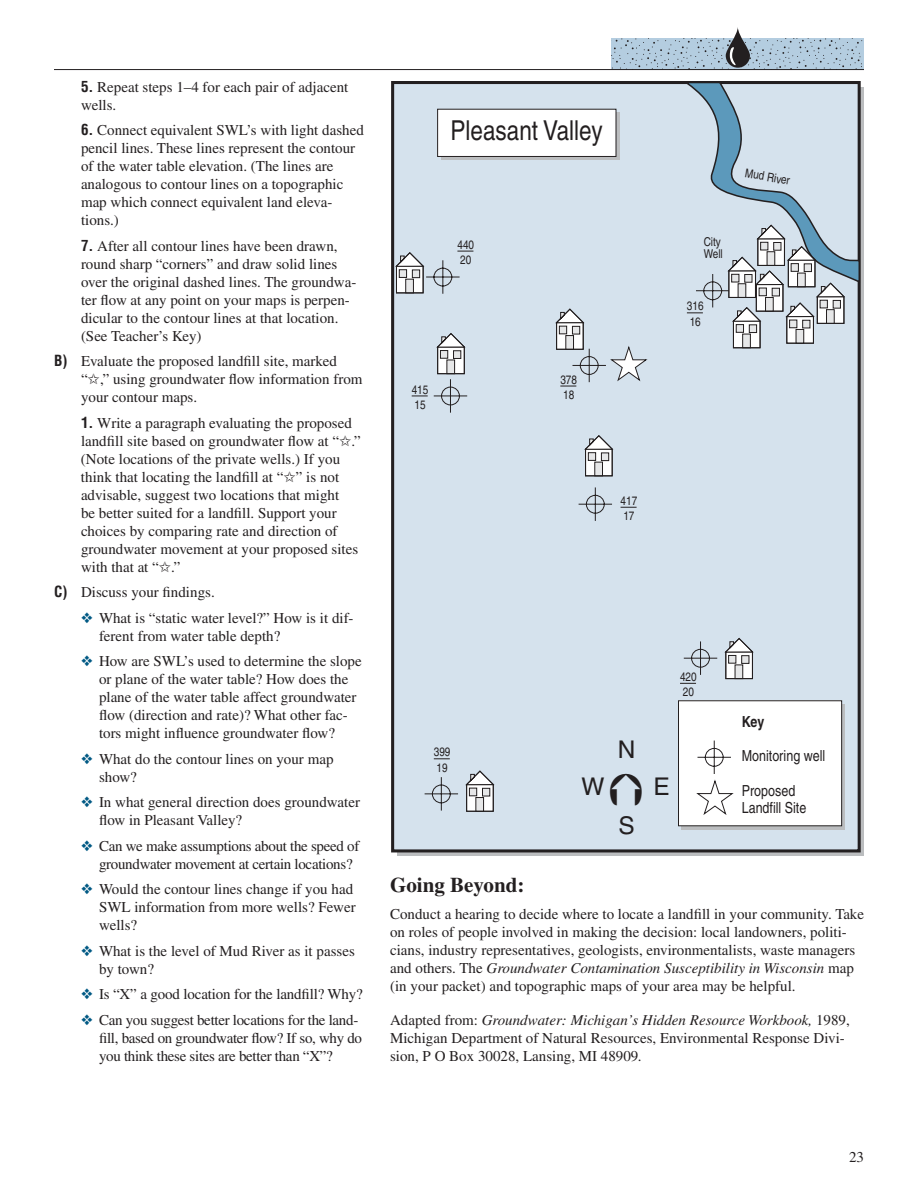
<style>
.page{position:relative;width:918px;height:1188px;background:#fff}
.page>*{position:absolute;margin:0;border:0;box-sizing:border-box;transform-origin:0 0}
.t1{font:condensed 27.45px "Helvetica";color:#231f20}
.t2{font:24.45px "Helvetica";color:#231f20}
.t3{font:700 21px "Times LT Std";color:#231f20}
.t4{font:condensed 15.3px/16.8px "Helvetica";color:#231f20}
.t5{font:700 condensed 15.3px "Helvetica";color:#231f20}
.t6{font:15px/18px "Times LT Std";color:#231f20}
.t7{font:15px/18px "Times LT Std";letter-spacing:-.02em;color:#231f20}
.t8{font:condensed 12.15px/15.3px "Helvetica";color:#231f20}
.s1{font-family:"Helvetica LT Std";font-weight:700;font-stretch:condensed}
.s2{color:#005984}
.s3{font-style:italic}
</style>
<div class="page">
<div style="left:393px;top:83px;width:466px;height:768px;background:#d5e2ed"></div>
<div style="left:391px;top:81px;width:470px;height:771px;border:3px solid #231f20"></div>
<div style="left:681px;top:705px;width:164px;height:125px;background:linear-gradient(to right,#bbbdbf,#bbbdbf)"></div>
<div style="left:441px;top:113px;width:179px;height:47px;background:#bbbdbf"></div>
<svg style="left:424px;top:260px;width:306px;height:551px"></svg>
<svg style="left:394px;top:252px;width:30px;height:42px"></svg>
<svg style="left:436px;top:332px;width:29px;height:43px"></svg>
<svg style="left:555px;top:308px;width:29px;height:42px"></svg>
<svg style="left:583px;top:435px;width:30px;height:42px"></svg>
<svg style="left:465px;top:770px;width:29px;height:42px"></svg>
<svg style="left:724px;top:637px;width:30px;height:42px"></svg>
<svg style="left:610px;top:346px;width:37px;height:35px"></svg>
<div style="left:679px;top:701px;width:163px;height:125px;background:#fff"></div>
<div style="left:678px;top:700px;width:164px;height:126px;border:1px solid #231f20"></div>
<svg style="left:696px;top:740px;width:38px;height:75px"></svg>
<div style="left:438px;top:109px;width:178px;height:47px;background:#fff"></div>
<div style="left:437px;top:109px;width:179px;height:48px;border:1px solid #231f20"></div>
<svg style="left:457px;top:251px;width:16px;height:1px"></svg>
<svg style="left:412px;top:396px;width:16px;height:1px"></svg>
<svg style="left:560px;top:386px;width:16px;height:1px"></svg>
<svg style="left:621px;top:507px;width:16px;height:1px"></svg>
<svg style="left:680px;top:683px;width:16px;height:1px"></svg>
<svg style="left:434px;top:758px;width:16px;height:1px"></svg>
<svg style="left:681px;top:81px;width:180px;height:268px"></svg>
<svg style="left:612px;top:38px;width:252px;height:31px;background:#aec6d8"></svg>
<svg style="left:726px;top:27px;width:24px;height:41px"></svg>
<svg style="left:730px;top:47px;width:7px;height:18px"></svg>
<hr style="left:54px;top:69px;width:810px;height:1px;background:#231f20">
<svg style="left:610px;top:774px;width:32px;height:32px"></svg>
<p class="t6" style="left:81px;top:79px;width:269px"><span class="s1">5.</span> Repeat steps 1–4 for each pair of adjacent wells.</p>
<p class="t6" style="left:81px;top:123px;width:284px"><span class="s1">6.</span> Connect equivalent SWL’s with light dashed pencil lines. These lines represent the contour of the water table elevation. (The lines are analogous to contour lines on a topographic map which connect equivalent land eleva&shy;tions.)</p>
<p class="t6" style="left:81px;top:238px;width:277px"><span class="s1">7.</span> After all contour lines have been drawn, round sharp “corners” and draw solid lines over the original dashed lines. The groundwa&shy;ter flow at any point on your maps is perpen&shy;dicular to the contour lines at that location. (See Teacher’s Key)</p>
<p class="t6" style="left:81px;top:354px;width:283px;text-indent:-27px"><span class="s1">B)</span> Evaluate the proposed landfill site, marked “✩,” using groundwater flow information from your contour maps.</p>
<p class="t6" style="left:81px;top:415px;width:281px"><span class="s1">1.</span> Write a paragraph evaluating the proposed landfill site based on groundwater flow at “✩.” (Note locations of the private wells.) If you think that locating the landfill at “✩” is not advisable, suggest two locations that might<br>be better suited for a landfill. Support your choices by comparing rate and direction of groundwater movement at your proposed sites with that at “✩.”</p>
<p class="t6" style="left:54px;top:585px;width:162px"><span class="s1">C)</span> Discuss your findings.</p>
<p class="t6" style="left:99px;top:610px;width:256px;text-indent:-18px"><span class="s2">❖</span> What is “static water level?” How is it dif&shy;ferent from water table depth?</p>
<p class="t6" style="left:99px;top:654px;width:264px;text-indent:-18px"><span class="s2">❖</span> How are SWL’s used to determine the slope or plane of the water table? How does the plane of the water table affect groundwater flow (direction and rate)? What other fac&shy;tors might influence groundwater flow?</p>
<p class="t6" style="left:99px;top:751px;width:236px;text-indent:-18px"><span class="s2">❖</span> What do the contour lines on your map show?</p>
<p class="t6" style="left:99px;top:795px;width:263px;text-indent:-18px"><span class="s2">❖</span> In what general direction does groundwater flow in Pleasant Valley?</p>
<p class="t7" style="left:99px;top:838px;width:262px;text-indent:-18px"><span class="s2">❖</span> Can we make assumptions about the speed of groundwater movement at certain locations?</p>
<p class="t6" style="left:99px;top:882px;width:258px;text-indent:-18px"><span class="s2">❖</span> Would the contour lines change if you had<br>SWL information from more wells? Fewer wells?</p>
<p class="t6" style="left:99px;top:943px;width:257px;text-indent:-18px"><span class="s2">❖</span> What is the level of Mud River as it passes by town?</p>
<p class="t6" style="left:81px;top:987px;width:283px"><span class="s2">❖</span> Is “X” a good location for the landfill? Why?</p>
<p class="t7" style="left:99px;top:1012px;width:265px;text-indent:-18px"><span class="s2">❖</span> Can you suggest better locations for the land&shy;fill, based on groundwater flow? If so, why do you think these sites are better than “X”?</p>
<h1 class="t1" style="left:451px;top:121px;width:154px">Pleasant Valley</h1>
<p class="t8" style="left:457px;top:238px;width:18px">440<br>20</p>
<p class="t8" style="left:704px;top:236px;width:21px;line-height:12.1px">City<br>Well</p>
<p class="t8" style="left:412px;top:383px;width:18px">415<br>15</p>
<p class="t8" style="left:560px;top:373px;width:18px">378<br>18</p>
<p class="t8" style="left:687px;top:300px;width:18px">316<br>16</p>
<p class="t8" style="left:746px;top:166px;width:47px;rotate:10deg">Mud River</p>
<p class="t8" style="left:621px;top:494px;width:18px">417<br>17</p>
<p class="t8" style="left:434px;top:746px;width:18px">399<br>19</p>
<h2 class="t2" style="left:618px;top:740px;width:19px">N</h2>
<p class="t8" style="left:680px;top:670px;width:18px">420<br>20</p>
<p class="t5" style="left:742px;top:716px;width:24px">Key</p>
<p class="t4" style="left:742px;top:749px;width:85px">Monitoring well</p>
<h2 class="t2" style="left:582px;top:777px;width:25px">W</h2>
<h2 class="t2" style="left:654px;top:777px;width:18px">E</h2>
<p class="t4" style="left:742px;top:784px;width:66px">Proposed<br>Landfill Site</p>
<h2 class="t2" style="left:619px;top:817px;width:18px">S</h2>
<h3 class="t3" style="left:390px;top:877px;width:136px">Going Beyond:</h3>
<p class="t6" style="left:390px;top:906px;width:475px">Conduct a hearing to decide where to locate a landfill in your community. Take on roles of people involved in making the decision: local landowners, politi&shy;cians, industry representatives, geologists, environmentalists, waste managers and others. The <span class="s3">Groundwater Contamination Susceptibility in Wisconsin</span> map (in your packet) and topographic maps of your area may be helpful.</p>
<p class="t6" style="left:390px;top:1013px;width:461px">Adapted from: <span class="s3">Groundwater: Michigan’s Hidden Resource Workbook,</span> 1989,<br>Michigan Department of Natural Resources, Environmental Response Divi&shy;sion, P O Box 30028, Lansing, MI 48909<span class="s3">.</span></p>
<p class="t6" style="left:849px;top:1150px;width:16px">23</p>
</div>
